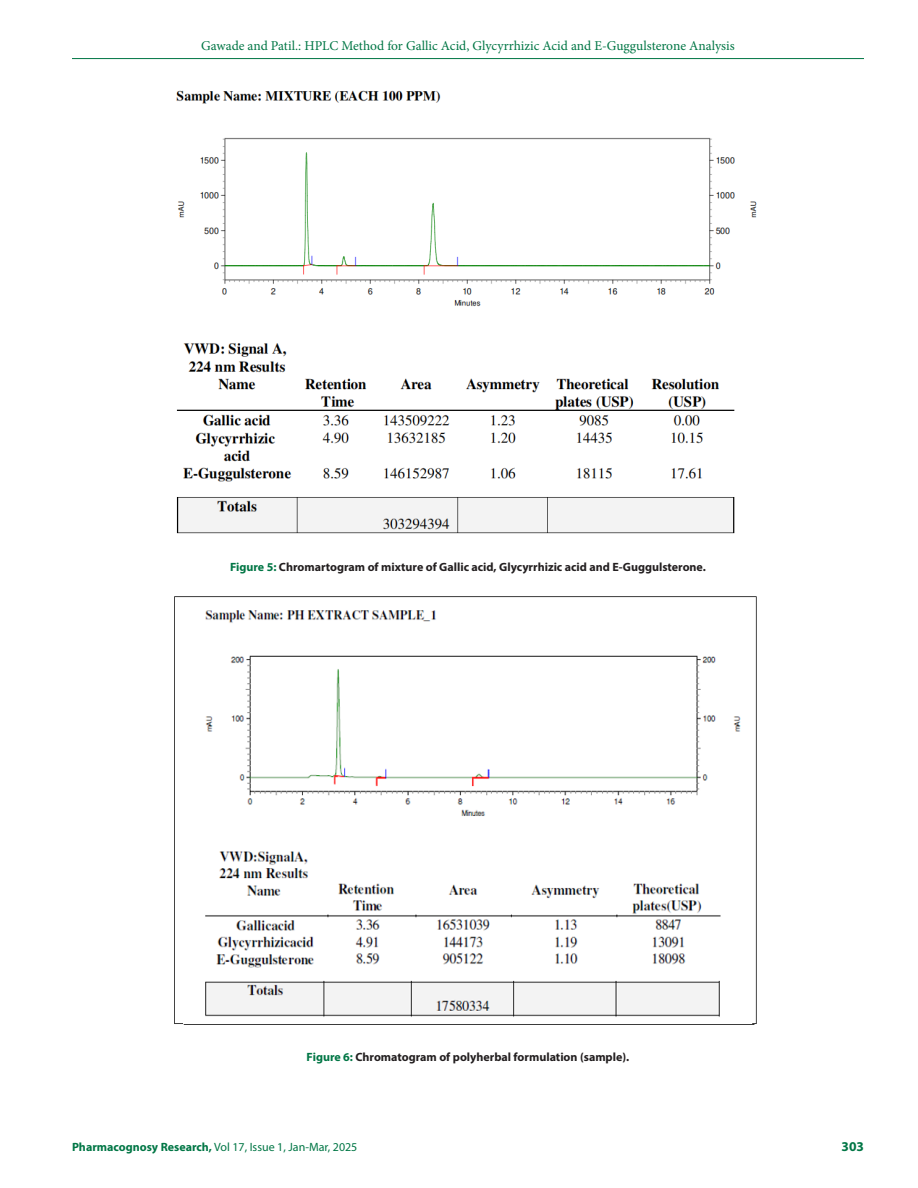
<style>
.page{position:relative;width:918px;height:1188px;background:#fff}
.page>*{position:absolute;margin:0;border:0;box-sizing:border-box;transform-origin:0 0}
.t1{font:13.5px "Minion Pro";color:#007645}
.t2{font:700 13.5px "Myriad Pro";color:#007645}
.Table_Caption{font:700 12px "Myriad Pro";color:#231f20}
.t3{font:12px "Myriad Pro";color:#007645}
.s1{color:#007645}
.s2{font-weight:700}
</style>
<div class="page">
<hr style="left:72px;top:58px;width:792px;height:1px;background:#007645">
<img style="left:176px;top:90px;width:581px;height:444px">
<img style="left:174px;top:596px;width:583px;height:429px">
<p class="t1" style="left:201px;top:36px;width:535px">Gawade and Patil.: HPLC Method for Gallic Acid, Glycyrrhizic Acid and E-Guggulsterone Analysis</p>
<p class="Table_Caption" style="left:230px;top:560px;width:477px"><span class="s1">Figure 5:</span> Chromartogram of mixture of Gallic acid, Glycyrrhizic acid and E-Guggulsterone.</p>
<p class="Table_Caption" style="left:307px;top:1049px;width:324px"><span class="s1">Figure 6:</span> Chromatogram of polyherbal formulation (sample).</p>
<p class="t3" style="left:72px;top:1139px;width:287px"><span class="s2">Pharmacognosy Research,</span> Vol 17, Issue 1, Jan-Mar, 2025</p>
<p class="t2" style="left:842px;top:1137px;width:24px">303</p>
</div>
